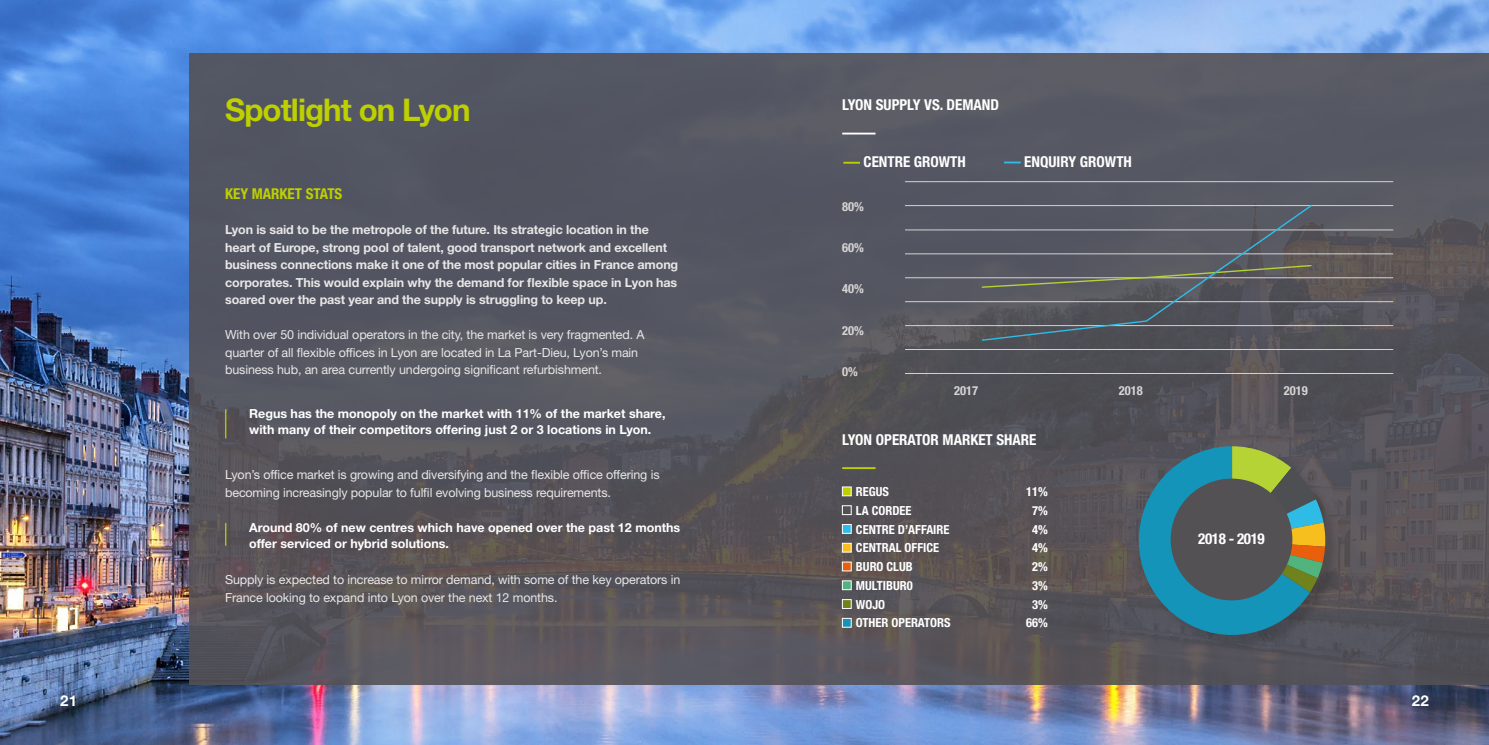
<style>
.page{position:relative;width:1489px;height:745px;background:#fff}
.page>*{position:absolute;margin:0;border:0;box-sizing:border-box;transform-origin:0 0}
.t1{font:700 31.25px "Helvetica Neue LT Std";letter-spacing:-.03em;color:#bed000}
.t2{font:700 condensed 15px "Helvetica Neue LT Std";color:#fff}
.t3{font:700 condensed 15px "Helvetica Neue LT Std";color:#bed000}
.t4{font:700 condensed 15px "Helvetica Neue LT Std";letter-spacing:-.025em;color:#fff}
.t5{font:700 15px "Helvetica Neue LT Std";color:#fff}
.t6{font:12.5px/17.5px "Helvetica Neue LT Std";letter-spacing:-.01em;color:#e8e7e7}
.t7{font:700 12.5px/17.5px "Helvetica Neue LT Std";letter-spacing:-.01em;color:#e8e7e7}
.t8{font:700 12.5px/16.2px "Helvetica Neue LT Std";color:#fff}
.t9{font:700 condensed 12.5px "Helvetica Neue LT Std";color:#fff}
.t10{font:700 condensed 12.5px "Helvetica Neue LT Std";color:#d7d4d5}
</style>
<div class="page">
<img style="left:0;top:0;width:1488px;height:744px">
<div style="left:190px;top:53px;width:1298px;height:631px;background:linear-gradient(to bottom,#545864,#585356)"></div>
<svg style="left:225px;top:409px;width:1px;height:29px"></svg>
<svg style="left:225px;top:522px;width:1px;height:23px"></svg>
<hr style="left:842px;top:132px;width:33px;height:2px;background:#fff">
<hr style="left:905px;top:397px;width:487px;height:1px;background:#d9d9d9">
<hr style="left:905px;top:373px;width:487px;height:1px;background:#d9d9d9">
<hr style="left:905px;top:349px;width:487px;height:1px;background:#d9d9d9">
<hr style="left:905px;top:325px;width:487px;height:1px;background:#d9d9d9">
<hr style="left:905px;top:301px;width:487px;height:1px;background:#d9d9d9">
<hr style="left:905px;top:277px;width:487px;height:1px;background:#d9d9d9">
<hr style="left:905px;top:253px;width:487px;height:1px;background:#d9d9d9">
<hr style="left:905px;top:229px;width:487px;height:1px;background:#d9d9d9">
<hr style="left:905px;top:205px;width:487px;height:1px;background:#d9d9d9">
<hr style="left:905px;top:181px;width:487px;height:1px;background:#d9d9d9">
<svg style="left:980px;top:204px;width:332px;height:137px"></svg>
<svg style="left:1004px;top:161px;width:16px;height:2px"></svg>
<svg style="left:843px;top:162px;width:17px;height:1px"></svg>
<div style="left:842px;top:486px;width:9px;height:9px;background:#bed000"></div>
<div style="left:842px;top:505px;width:9px;height:9px;background:#545155;border:1px solid #fff"></div>
<div style="left:842px;top:524px;width:9px;height:9px;background:#2ebce8;border:1px solid #fff"></div>
<div style="left:842px;top:542px;width:9px;height:10px;background:#f7be1d;border:1px solid #fff"></div>
<div style="left:842px;top:561px;width:9px;height:9px;background:#ea5f0b;border:1px solid #fff"></div>
<div style="left:842px;top:580px;width:9px;height:9px;background:#50b47c;border:1px solid #fff"></div>
<div style="left:842px;top:599px;width:9px;height:9px;background:#6f821c;border:1px solid #fff"></div>
<div style="left:842px;top:617px;width:9px;height:10px;background:#1594ba;border:1px solid #fff"></div>
<div style="left:1140px;top:447px;width:200px;height:203px;background:#000;opacity:.15"></div>
<svg style="left:1134px;top:446px;width:191px;height:191px"></svg>
<div style="left:1170px;top:478px;width:122px;height:122px;background:#545155;border-radius:50%"></div>
<hr style="left:842px;top:467px;width:33px;height:1px;background:#bed000">
<h1 class="t1" style="left:225px;top:91px;width:247px">Spotlight on Lyon</h1>
<p class="t2" style="left:842px;top:96px;width:158px">LYON SUPPLY VS. DEMAND</p>
<p class="t3" style="left:225px;top:184px;width:119px">KEY MARKET STATS</p>
<p class="t7" style="left:225px;top:220px;width:454px">Lyon is said to be the metropole of the future. Its strategic location in the heart of Europe, strong pool of talent, good transport network and excellent business connections make it one of the most popular cities in France among corporates. This would explain why the demand for flexible space in Lyon has soared over the past year and the supply is struggling to keep up.</p>
<p class="t6" style="left:225px;top:325px;width:421px">With over 50 individual operators in the city, the market is very fragmented. A quarter of all flexible offices in Lyon are located in La Part-Dieu, Lyon’s main business hub, an area currently undergoing significant refurbishment.</p>
<p class="t8" style="left:249px;top:405px;width:418px">Regus has the monopoly on the market with 11% of the market share, with many of their competitors offering just 2 or 3 locations in Lyon.</p>
<p class="t6" style="left:225px;top:465px;width:436px">Lyon’s office market is growing and diversifying and the flexible office offering is becoming increasingly popular to fulfil evolving business requirements.</p>
<p class="t8" style="left:249px;top:518px;width:432px">Around 80% of new centres which have opened over the past 12 months offer serviced or hybrid solutions.</p>
<p class="t6" style="left:225px;top:570px;width:457px">Supply is expected to increase to mirror demand, with some of the key operators in<br>France looking to expand into Lyon over the next 12 months.</p>
<p class="t2" style="left:863px;top:153px;width:104px">CENTRE GROWTH</p>
<p class="t2" style="left:1024px;top:152px;width:109px">ENQUIRY GROWTH</p>
<p class="t10" style="left:842px;top:198px;width:23px">80%</p>
<p class="t10" style="left:842px;top:240px;width:23px">60%</p>
<p class="t10" style="left:842px;top:281px;width:23px">40%</p>
<p class="t10" style="left:842px;top:322px;width:23px">20%</p>
<p class="t10" style="left:842px;top:364px;width:17px">0%</p>
<p class="t10" style="left:954px;top:383px;width:26px">2017</p>
<p class="t10" style="left:1118px;top:383px;width:26px">2018</p>
<p class="t10" style="left:1283px;top:383px;width:25px">2019</p>
<p class="t2" style="left:842px;top:430px;width:196px">LYON OPERATOR MARKET SHARE</p>
<p class="t9" style="left:856px;top:483px;width:35px">REGUS</p>
<p class="t9" style="left:1026px;top:483px;width:23px">11%</p>
<p class="t9" style="left:856px;top:502px;width:57px">LA CORDEE</p>
<p class="t9" style="left:1032px;top:502px;width:17px">7%</p>
<p class="t9" style="left:856px;top:521px;width:95px">CENTRE D’AFFAIRE</p>
<p class="t9" style="left:1032px;top:521px;width:17px">4%</p>
<p class="t9" style="left:856px;top:540px;width:85px">CENTRAL OFFICE</p>
<p class="t9" style="left:1032px;top:540px;width:17px">4%</p>
<p class="t9" style="left:856px;top:558px;width:58px">BURO CLUB</p>
<p class="t9" style="left:1032px;top:558px;width:17px">2%</p>
<p class="t9" style="left:856px;top:577px;width:58px">MULTIBUR0</p>
<p class="t9" style="left:1032px;top:577px;width:17px">3%</p>
<p class="t9" style="left:856px;top:596px;width:31px">WOJO</p>
<p class="t9" style="left:1032px;top:596px;width:17px">3%</p>
<p class="t9" style="left:856px;top:615px;width:96px">OTHER OPERATORS</p>
<p class="t9" style="left:1026px;top:615px;width:23px">66%</p>
<p class="t4" style="left:1198px;top:529px;width:68px">2018 - 2019</p>
<p class="t5" style="left:60px;top:691px;width:18px">21</p>
<p class="t5" style="left:1411px;top:691px;width:18px">22</p>
</div>
